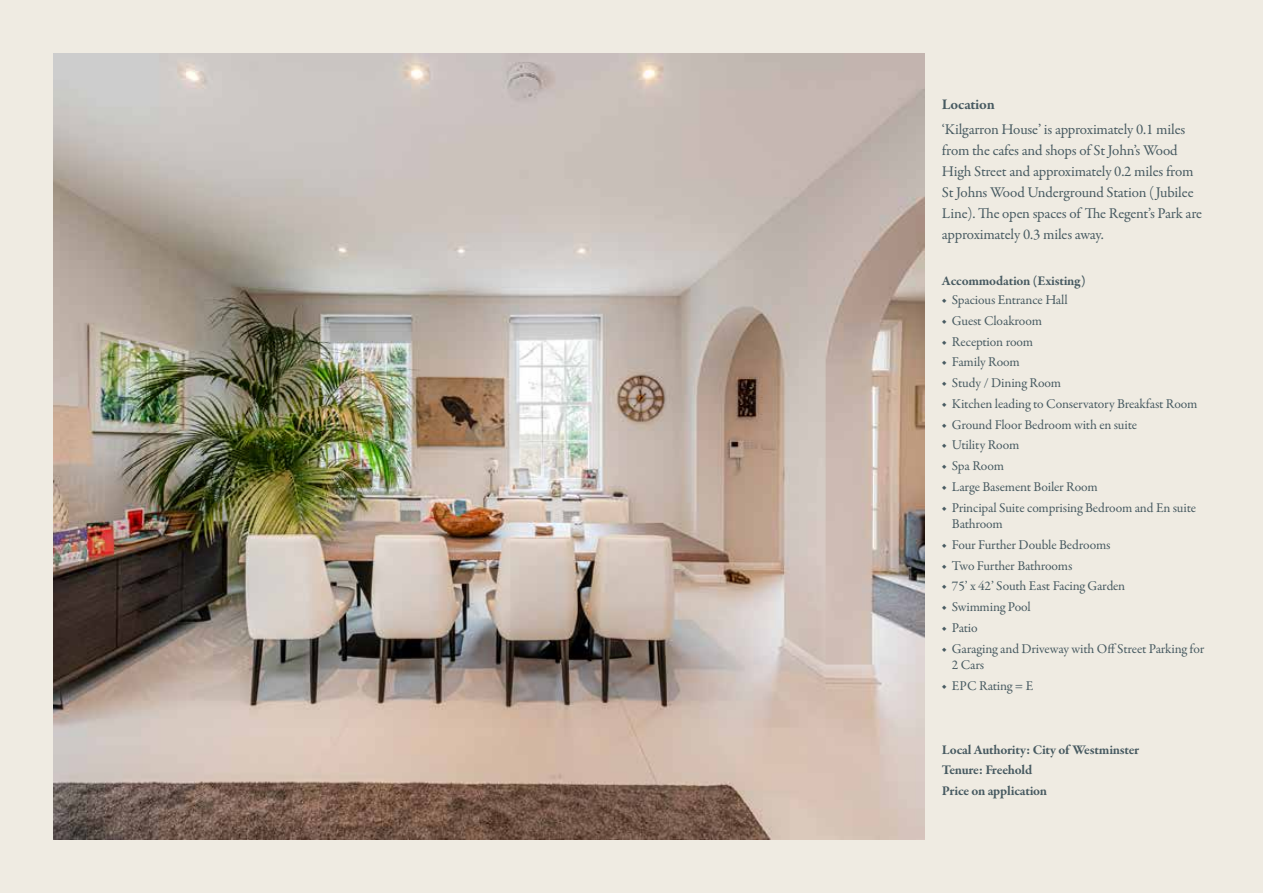
<style>
.page{position:relative;width:1263px;height:893px;background:#efebe2}
.page>*{position:absolute;margin:0;border:0;box-sizing:border-box;transform-origin:0 0}
.t1{font:15px/21px "Garamond Premr Pro";letter-spacing:-.01em;color:#475a61}
.t2{font:700 15px "Garamond Premr Pro";letter-spacing:-.02em;color:#475a61}
.t3{font:13.5px/16.5px "Garamond Premr Pro";letter-spacing:-.015em;color:#475a61}
.t4{font:700 13.5px/20.7px "Garamond Premr Pro";letter-spacing:-.02em;color:#475a61}
</style>
<div class="page">
<img style="left:53px;top:53px;width:872px;height:787px">
<p class="t2" style="left:942px;top:95px;width:54px">Location</p>
<p class="t1" style="left:942px;top:119px;width:262px">‘Kilgarron House’ is approximately 0.1 miles from the cafes and shops of St John’s Wood High Street and approximately 0.2 miles from St Johns Wood Underground Station (Jubilee Line). The open spaces of The Regent’s Park are approximately 0.3 miles away.</p>
<p class="t4" style="left:942px;top:270px;width:145px">Accommodation (Existing)</p>
<p class="t3" style="left:942px;top:292px;width:127px">◆ Spacious Entrance Hall</p>
<p class="t3" style="left:942px;top:313px;width:102px">◆ Guest Cloakroom</p>
<p class="t3" style="left:942px;top:333px;width:93px">◆ Reception room</p>
<p class="t3" style="left:942px;top:354px;width:79px">◆ Family Room</p>
<p class="t3" style="left:942px;top:375px;width:121px">◆ Study / Dining Room</p>
<p class="t3" style="left:942px;top:396px;width:257px">◆ Kitchen leading to Conservatory Breakfast Room</p>
<p class="t3" style="left:942px;top:416px;width:197px">◆ Ground Floor Bedroom with en suite</p>
<p class="t3" style="left:942px;top:437px;width:79px">◆ Utility Room</p>
<p class="t3" style="left:942px;top:458px;width:64px">◆ Spa Room</p>
<p class="t3" style="left:942px;top:479px;width:157px">◆ Large Basement Boiler Room</p>
<p class="t3" style="left:952px;top:499px;width:246px;text-indent:-10px">◆ Principal Suite comprising Bedroom and En suite<br>Bathroom</p>
<p class="t3" style="left:942px;top:537px;width:170px">◆ Four Further Double Bedrooms</p>
<p class="t3" style="left:942px;top:557px;width:132px">◆ Two Further Bathrooms</p>
<p class="t3" style="left:942px;top:578px;width:185px">◆ 75’ x 42’ South East Facing Garden</p>
<p class="t3" style="left:942px;top:599px;width:90px">◆ Swimming Pool</p>
<p class="t3" style="left:942px;top:620px;width:37px">◆ Patio</p>
<p class="t3" style="left:952px;top:640px;width:254px;text-indent:-10px">◆ Garaging and Driveway with Off Street Parking for<br>2 Cars</p>
<p class="t3" style="left:942px;top:678px;width:93px">◆ EPC Rating = E</p>
<p class="t4" style="left:942px;top:739px;width:199px">Local Authority: City of Westminster<br>Tenure: Freehold<br>Price on application</p>
</div>
